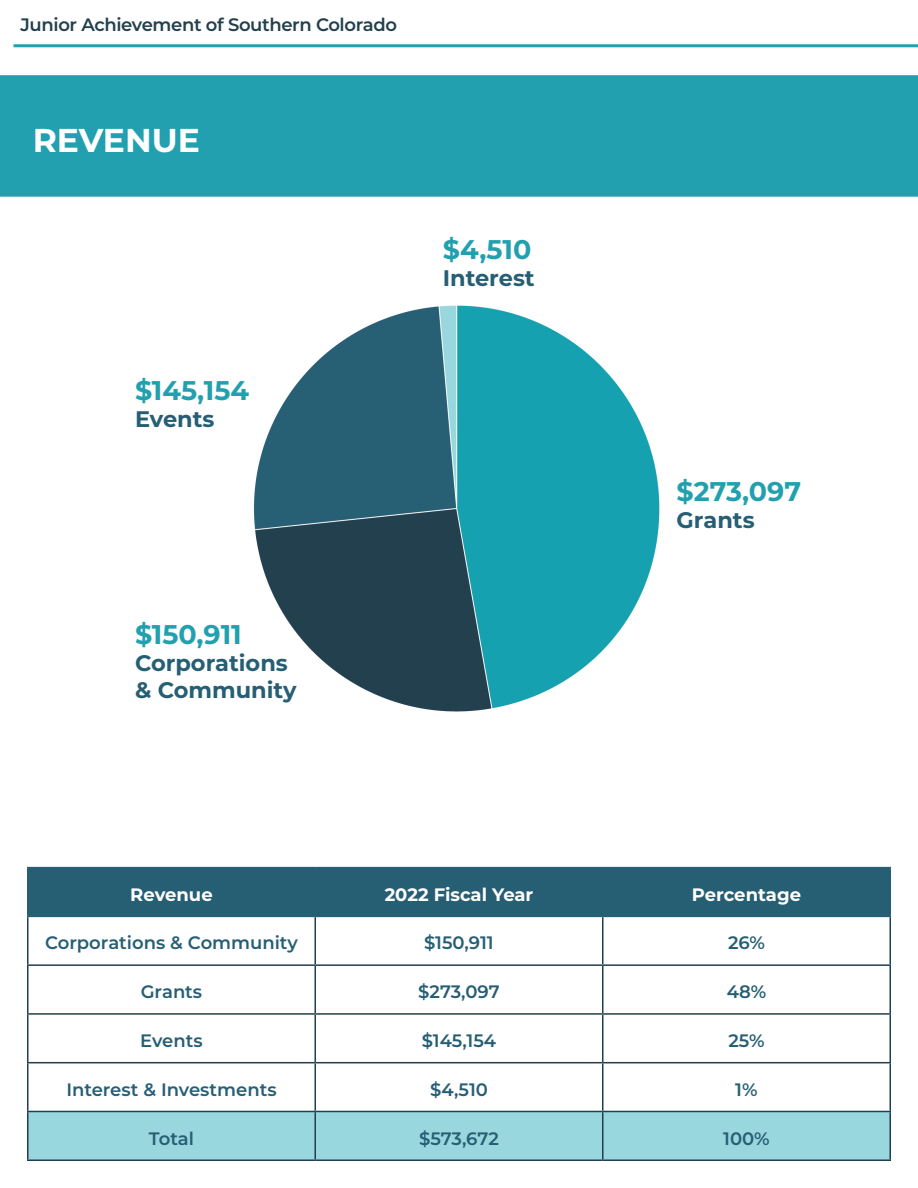
<style>
.page{position:relative;width:918px;height:1188px;background:#fff}
.page>*{position:absolute;margin:0;border:0;box-sizing:border-box;transform-origin:0 0}
.t1{font:700 33px "Montserrat";color:#fff}
.t2{font:700 27px "Montserrat";color:#22a0af}
.t3{font:700 22.5px "Montserrat";color:#265e74}
.t4{font:600 18px "Montserrat";color:#265e74}
.t5{font:600 18px "Montserrat";letter-spacing:-.02em;color:#213f4c}
.t6{font:700 18px "Montserrat";color:#fff}
</style>
<div class="page">
<hr style="left:14px;top:44px;width:904px;height:3px;background:#22a0af">
<div style="left:0;top:75px;width:918px;height:122px;background:#22a0af"></div>
<div style="left:28px;top:868px;width:862px;height:48px;background:#265e74"></div>
<div style="left:28px;top:1112px;width:862px;height:48px;background:#98d7de"></div>
<hr style="left:27px;top:867px;width:288px;height:1px;background:#265e74">
<hr style="left:27px;top:868px;width:1px;height:48px;background:#265e74">
<hr style="left:315px;top:867px;width:288px;height:1px;background:#265e74">
<hr style="left:315px;top:868px;width:1px;height:48px;background:#265e74">
<hr style="left:603px;top:867px;width:288px;height:1px;background:#265e74">
<hr style="left:602px;top:868px;width:1px;height:48px;background:#265e74">
<hr style="left:890px;top:868px;width:1px;height:48px;background:#265e74">
<hr style="left:27px;top:916px;width:288px;height:1px;background:#265e74">
<hr style="left:315px;top:916px;width:288px;height:1px;background:#265e74">
<hr style="left:603px;top:916px;width:288px;height:1px;background:#265e74">
<hr style="left:27px;top:917px;width:1px;height:47px;background:#213f4c">
<hr style="left:315px;top:917px;width:1px;height:47px;background:#213f4c">
<hr style="left:602px;top:917px;width:1px;height:47px;background:#213f4c">
<hr style="left:890px;top:917px;width:1px;height:47px;background:#213f4c">
<hr style="left:27px;top:964px;width:288px;height:2px;background:#213f4c">
<hr style="left:27px;top:966px;width:1px;height:47px;background:#213f4c">
<hr style="left:315px;top:964px;width:288px;height:2px;background:#213f4c">
<hr style="left:315px;top:966px;width:1px;height:47px;background:#213f4c">
<hr style="left:603px;top:964px;width:288px;height:2px;background:#213f4c">
<hr style="left:602px;top:966px;width:1px;height:47px;background:#213f4c">
<hr style="left:890px;top:966px;width:1px;height:47px;background:#213f4c">
<hr style="left:27px;top:1013px;width:288px;height:2px;background:#213f4c">
<hr style="left:27px;top:1015px;width:1px;height:47px;background:#213f4c">
<hr style="left:315px;top:1013px;width:288px;height:2px;background:#213f4c">
<hr style="left:315px;top:1015px;width:1px;height:47px;background:#213f4c">
<hr style="left:603px;top:1013px;width:288px;height:2px;background:#213f4c">
<hr style="left:602px;top:1015px;width:1px;height:47px;background:#213f4c">
<hr style="left:890px;top:1015px;width:1px;height:47px;background:#213f4c">
<hr style="left:27px;top:1062px;width:288px;height:1px;background:#213f4c">
<hr style="left:27px;top:1063px;width:1px;height:48px;background:#213f4c">
<hr style="left:315px;top:1062px;width:288px;height:1px;background:#213f4c">
<hr style="left:315px;top:1063px;width:1px;height:48px;background:#213f4c">
<hr style="left:603px;top:1062px;width:288px;height:1px;background:#213f4c">
<hr style="left:602px;top:1063px;width:1px;height:48px;background:#213f4c">
<hr style="left:890px;top:1063px;width:1px;height:48px;background:#213f4c">
<hr style="left:27px;top:1111px;width:288px;height:1px;background:#213f4c">
<hr style="left:27px;top:1112px;width:1px;height:48px;background:#213f4c">
<hr style="left:315px;top:1111px;width:288px;height:1px;background:#213f4c">
<hr style="left:315px;top:1112px;width:1px;height:48px;background:#213f4c">
<hr style="left:603px;top:1111px;width:288px;height:1px;background:#213f4c">
<hr style="left:602px;top:1112px;width:1px;height:48px;background:#213f4c">
<hr style="left:890px;top:1112px;width:1px;height:48px;background:#213f4c">
<hr style="left:27px;top:1160px;width:288px;height:1px;background:#213f4c">
<hr style="left:315px;top:1160px;width:288px;height:1px;background:#213f4c">
<hr style="left:603px;top:1160px;width:288px;height:1px;background:#213f4c">
<img style="left:253px;top:305px;width:407px;height:407px">
<p class="t5" style="left:21px;top:12px;width:378px">Junior Achievement of Southern Colorado</p>
<p class="t1" style="left:33px;top:116px;width:169px">REVENUE</p>
<p class="t2" style="left:135px;top:371px;width:116px">$145,154</p>
<p class="t3" style="left:135px;top:403px;width:81px">Events</p>
<p class="t2" style="left:135px;top:615px;width:108px">$150,911</p>
<p class="t3" style="left:135px;top:647px;width:154px">Corporations</p>
<p class="t3" style="left:135px;top:674px;width:163px">&amp; Community</p>
<p class="t2" style="left:443px;top:230px;width:90px">$4,510</p>
<p class="t3" style="left:443px;top:262px;width:93px">Interest</p>
<p class="t2" style="left:677px;top:472px;width:126px">$273,097</p>
<p class="t3" style="left:677px;top:504px;width:80px">Grants</p>
<p class="t6" style="left:130px;top:881px;width:84px">Revenue</p>
<p class="t6" style="left:385px;top:881px;width:150px">2022 Fiscal Year</p>
<p class="t6" style="left:692px;top:881px;width:111px">Percentage</p>
<p class="t4" style="left:45px;top:930px;width:254px">Corporations &amp; Community</p>
<p class="t4" style="left:424px;top:930px;width:71px">$150,911</p>
<p class="t4" style="left:728px;top:930px;width:38px">26%</p>
<p class="t4" style="left:141px;top:979px;width:63px">Grants</p>
<p class="t4" style="left:418px;top:979px;width:83px">$273,097</p>
<p class="t4" style="left:727px;top:979px;width:41px">48%</p>
<p class="t4" style="left:140px;top:1028px;width:64px">Events</p>
<p class="t4" style="left:422px;top:1028px;width:76px">$145,154</p>
<p class="t4" style="left:728px;top:1028px;width:38px">25%</p>
<p class="t4" style="left:66px;top:1077px;width:212px">Interest &amp; Investments</p>
<p class="t4" style="left:430px;top:1077px;width:59px">$4,510</p>
<p class="t4" style="left:735px;top:1077px;width:24px">1%</p>
<p class="t4" style="left:149px;top:1125px;width:47px">Total</p>
<p class="t4" style="left:419px;top:1125px;width:81px">$573,672</p>
<p class="t4" style="left:723px;top:1125px;width:48px">100%</p>
</div>
